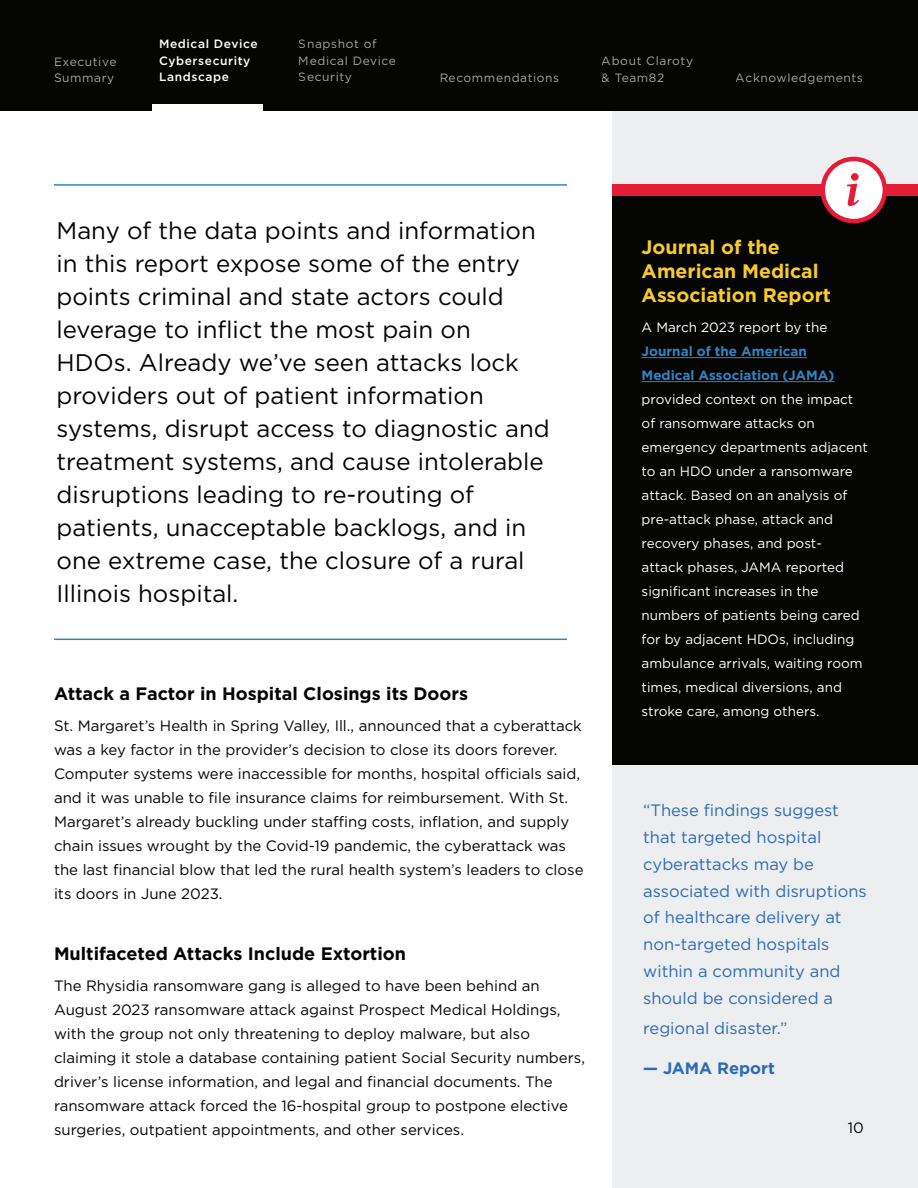
<style>
.page{position:relative;width:918px;height:1188px;background:#fff}
.page>*{position:absolute;margin:0;border:0;box-sizing:border-box;transform-origin:0 0}
.t1{font:24px/33px "Gotham";color:#040503}
.t2{font:700 19.5px/24px "Gotham";color:#f9ca2e}
.t3{font:700 18px "Gotham";color:#040503}
.t4{font:16.5px/27px "Gotham";color:#2c6cb5}
.t5{font:700 16.5px "Gotham";color:#2c6cb5}
.t6{font:15px/24px "Gotham";color:#040503}
.t7{font:13.5px/24px "Gotham";color:#fff}
.t8{font:700 13.5px/24px "Gotham";color:#3382c4}
.t9{font:12px/16.5px "Gotham";letter-spacing:.05em;color:#fff}
.t10{font:500 12px/16.5px "Gotham";letter-spacing:.05em;color:#fff}
</style>
<div class="page">
<div style="left:613px;top:98px;width:305px;height:1090px;background:#edeeef"></div>
<div style="left:613px;top:196px;width:305px;height:569px;background:#040503"></div>
<div style="left:613px;top:184px;width:305px;height:12px;background:#e51c38"></div>
<hr style="left:642px;top:357px;width:165px;height:1px;background:#3382c4">
<hr style="left:642px;top:381px;width:193px;height:1px;background:#3382c4">
<div style="left:823px;top:159px;width:62px;height:62px;background:#fff;border-radius:50%"></div>
<div style="left:820px;top:157px;width:67px;height:66px;border:4px solid #e51c38;border-radius:50%"></div>
<svg style="left:847px;top:184px;width:12px;height:23px"></svg>
<div style="left:851px;top:173px;width:8px;height:8px;background:#e51c38;border-radius:50%"></div>
<div style="left:0;top:0;width:918px;height:110px;background:#040503"></div>
<div style="left:152px;top:104px;width:110px;height:17px;background:#fff"></div>
<hr style="left:54px;top:184px;width:513px;height:2px;background:#3382c4">
<hr style="left:54px;top:639px;width:513px;height:1px;background:#3382c4">
<p class="t9" style="left:54px;top:53px;width:64px">Executive<br>Summary</p>
<p class="t10" style="left:159px;top:36px;width:100px">Medical Device<br>Cybersecurity<br>Landscape</p>
<p class="t9" style="left:299px;top:36px;width:99px">Snapshot of<br>Medical Device<br>Security</p>
<p class="t9" style="left:440px;top:69px;width:121px">Recommendations</p>
<p class="t9" style="left:602px;top:52px;width:93px">About Claroty &amp; Team82</p>
<p class="t9" style="left:736px;top:69px;width:129px">Acknowledgements</p>
<p class="t1" style="left:57px;top:214px;width:495px">Many of the data points and information in this report expose some of the entry points criminal and state actors could leverage to inflict the most pain on HDOs. Already we’ve seen attacks lock providers out of patient information systems, disrupt access to diagnostic and treatment systems, and cause intolerable disruptions leading to re-routing of patients, unacceptable backlogs, and in one extreme case, the closure of a rural Illinois hospital.</p>
<p class="t3" style="left:54px;top:681px;width:416px">Attack a Factor in Hospital Closings its Doors</p>
<p class="t6" style="left:54px;top:713px;width:531px">St. Margaret’s Health in Spring Valley, Ill., announced that a cyberattack was a key factor in the provider’s decision to close its doors forever.<br>Computer systems were inaccessible for months, hospital officials said, and it was unable to file insurance claims for reimbursement. With St.<br>Margaret’s already buckling under staffing costs, inflation, and supply chain issues wrought by the Covid-19 pandemic, the cyberattack was the last financial blow that led the rural health system’s leaders to close its doors in June 2023.</p>
<p class="t3" style="left:54px;top:942px;width:354px">Multifaceted Attacks Include Extortion</p>
<p class="t6" style="left:54px;top:973px;width:533px">The Rhysidia ransomware gang is alleged to have been behind an August 2023 ransomware attack against Prospect Medical Holdings, with the group not only threatening to deploy malware, but also claiming it stole a database containing patient Social Security numbers, driver’s license information, and legal and financial documents. The ransomware attack forced the 16-hospital group to postpone elective surgeries, outpatient appointments, and other services.</p>
<h2 class="t2" style="left:642px;top:235px;width:191px">Journal of the<br>American Medical<br>Association Report</h2>
<p class="t7" style="left:642px;top:315px;width:187px">A March 2023 report by the</p>
<p class="t8" style="left:642px;top:339px;width:195px">Journal of the American<br>Medical Association (JAMA)</p>
<p class="t7" style="left:642px;top:387px;width:228px">provided context on the impact of ransomware attacks on emergency departments adjacent to an HDO under a ransomware attack. Based on an analysis of pre-attack phase, attack and recovery phases, and post-<br>attack phases, JAMA reported significant increases in the numbers of patients being cared for by adjacent HDOs, including ambulance arrivals, waiting room times, medical diversions, and stroke care, among others.</p>
<p class="t4" style="left:643px;top:796px;width:225px">“These findings suggest that targeted hospital cyberattacks may be associated with disruptions of healthcare delivery at non-targeted hospitals within a community and should be considered a</p>
<p class="t4" style="left:643px;top:1015px;width:146px">regional disaster.”</p>
<p class="t5" style="left:643px;top:1057px;width:133px">— JAMA Report</p>
<p class="t6" style="left:848px;top:1115px;width:18px">10</p>
</div>
